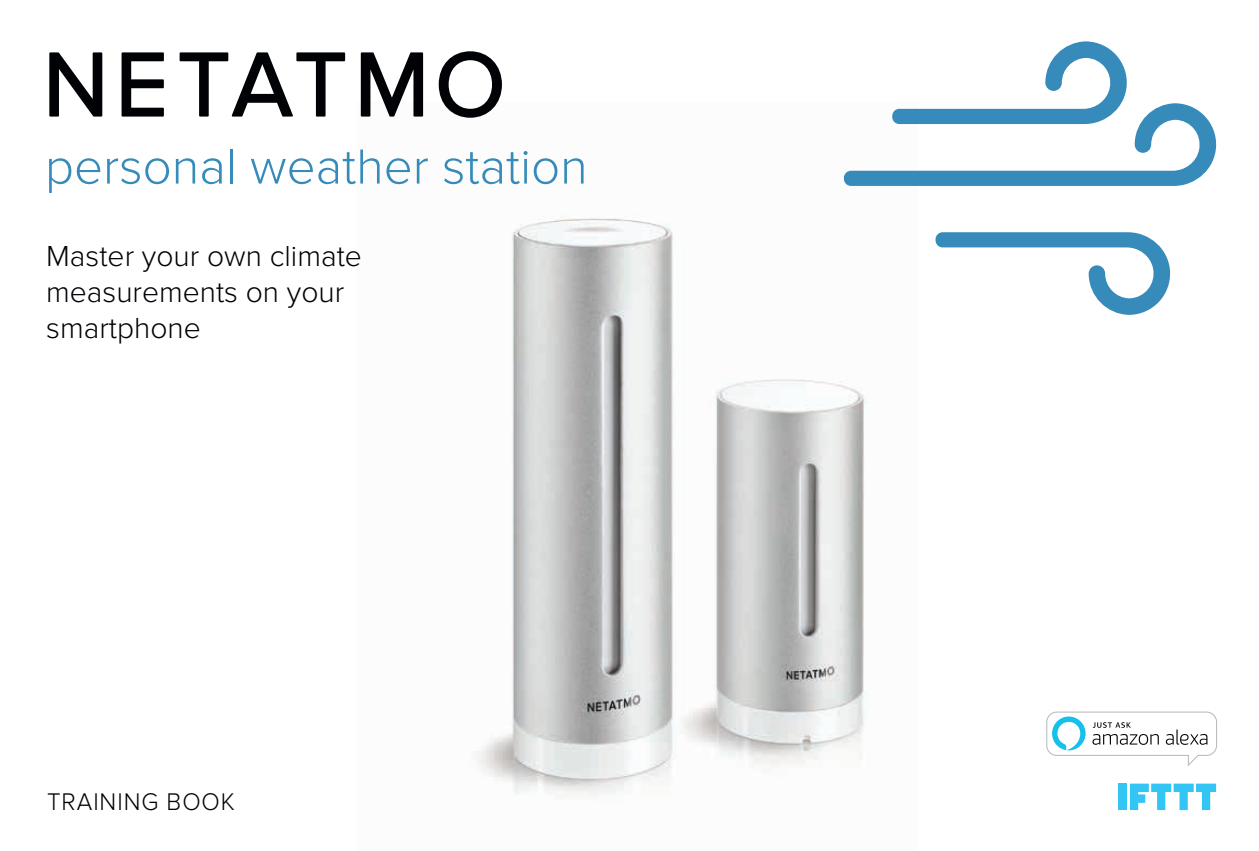
<style>
.page{position:relative;width:1259px;height:851px;background:#fff}
.page>*{position:absolute;margin:0;border:0;box-sizing:border-box;transform-origin:0 0}
.t1{font:300 51px "Proxima Nova";color:#368bba}
.t2{font:300 30px/36px "Proxima Nova";color:#010205}
.t3{font:300 24.9px "Proxima Nova";letter-spacing:.04em;color:#010205;scale:.96 1}
</style>
<div class="page">
<img style="left:360px;top:102px;width:506px;height:693px">
<svg style="left:49px;top:52px;width:53px;height:64px"></svg>
<svg style="left:122px;top:52px;width:42px;height:64px"></svg>
<svg style="left:180px;top:52px;width:165px;height:64px"></svg>
<svg style="left:361px;top:52px;width:62px;height:64px"></svg>
<svg style="left:439px;top:51px;width:63px;height:67px"></svg>
<svg style="left:844px;top:41px;width:373px;height:145px"></svg>
<svg style="left:935px;top:232px;width:236px;height:83px"></svg>
<div style="left:1118px;top:783px;width:8px;height:26px;background:#33c5f3"></div>
<svg style="left:1130px;top:783px;width:86px;height:26px"></svg>
<svg style="left:1046px;top:711px;width:171px;height:55px"></svg>
<h1 class="t1" style="left:45px;top:137px;width:544px">personal weather station</h1>
<p class="t2" style="left:46px;top:239px;width:317px">Master your own climate measurements on your smartphone</p>
<p class="t3" style="left:47px;top:787px;width:197px">TRAINING BOOK</p>
</div>
